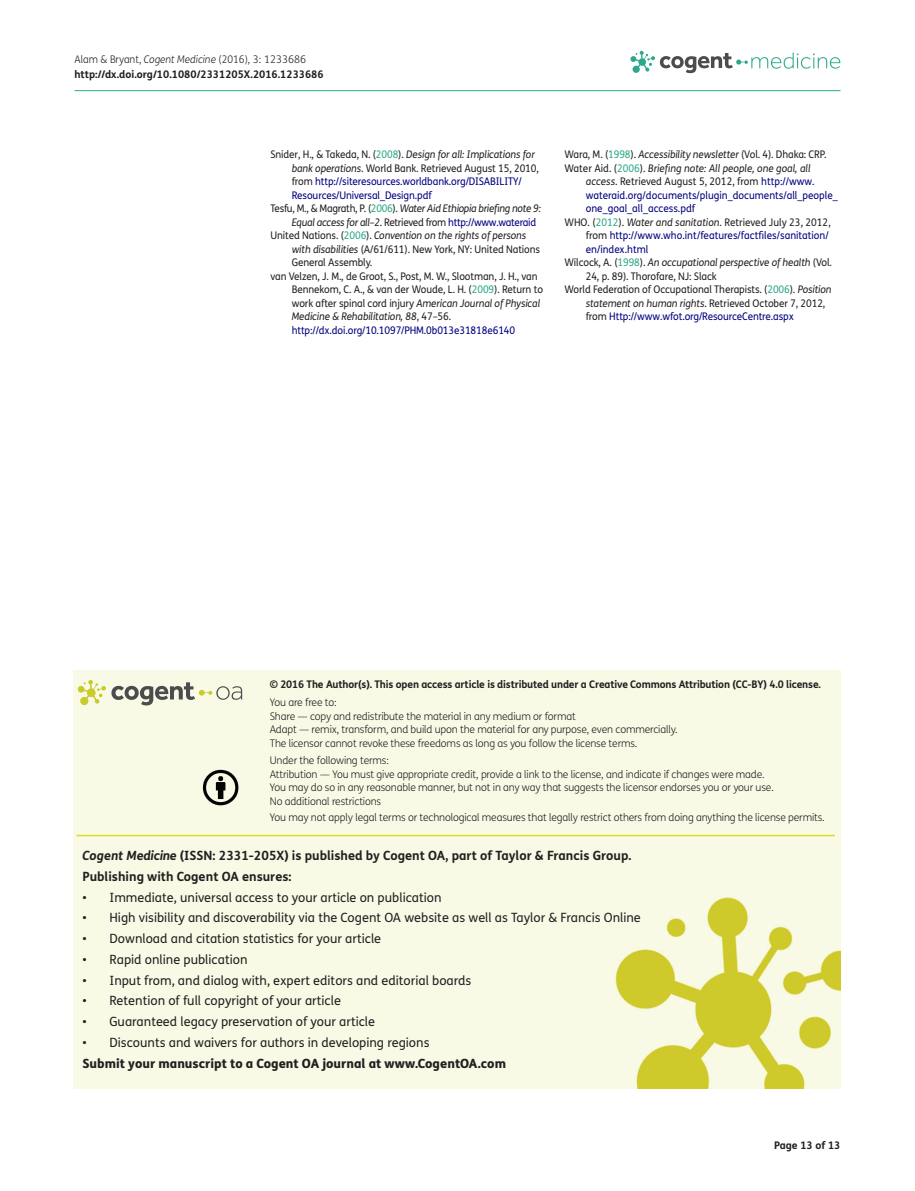
<style>
.page{position:relative;width:915px;height:1191px;background:#fff}
.page>*{position:absolute;margin:0;border:0;box-sizing:border-box;transform-origin:0 0}
.t1{font:12.75px "FS Me Pro";color:#231f20}
.t2{font:700 12.75px/20.7px "FS Me Pro";color:#231f20}
.t3{font:800 12.75px "FS Me Pro";color:#231f20}
.t4{font:300 10.5px/13.5px "FS Me Pro";letter-spacing:-.015em;color:#231f20}
.t5{font:10.5px "FS Me Pro";letter-spacing:-.01em;color:#231f20;scale:.95 1}
.t6{font:10.5px "FS Me Pro";letter-spacing:-.01em;color:#000080;scale:.95 1}
.t7{font:italic 10.5px/13.5px "FS Me Pro";letter-spacing:-.01em;color:#231f20;scale:.95 1}
.t8{font:700 10.5px/15px "FS Me Pro";letter-spacing:-.015em;color:#231f20}
.t9{font:italic 10.5px "FS Me Pro";letter-spacing:-.03em;color:#231f20;scale:.95 1}
.s1{font-weight:300}
.s2{font-weight:300;font-style:italic}
.s3{font-style:normal}
.s4{font-style:normal;color:#2ca88a}
.s5{font-style:italic}
.s6{color:#231f20}
.s7{font-style:normal;color:#000080}
.s8{color:#2ca88a}
.s9{color:#000080}
</style>
<div class="page">
<hr style="left:74px;top:90px;width:766px;height:1px;background:#2ca88a">
<svg style="left:630px;top:51px;width:210px;height:22px"></svg>
<div style="left:74px;top:671px;width:766px;height:417px;background:#f9fae6"></div>
<svg style="left:78px;top:680px;width:164px;height:25px"></svg>
<svg style="left:203px;top:770px;width:35px;height:35px"></svg>
<hr style="left:77px;top:835px;width:757px;height:1px;background:#dcdc1e">
<p class="t8" style="left:74px;top:51px;width:251px"><span class="s1">Alam &amp; Bryant,</span> <span class="s2">Cogent Medicine</span> <span class="s1">(2016), 3: 1233686 </span>http://dx.doi.org/10.1080/2331205X.2016.1233686</p>
<p class="t7" style="left:270px;top:147px;width:279px"><span class="s3">Snider, H., &amp; Takeda, N. (</span><span class="s4">2008</span><span class="s3">).</span> Design for all: Implications for</p>
<p class="t5" style="left:292px;top:161px;width:261px"><span class="s5">bank operations</span>. World Bank. Retrieved August 15, 2010,</p>
<p class="t6" style="left:292px;top:174px;width:244px"><span class="s6">from</span> http://siteresources.worldbank.org/DISABILITY/</p>
<p class="t6" style="left:292px;top:188px;width:149px">Resources/Universal_Design.pdf</p>
<p class="t9" style="left:270px;top:201px;width:286px"><span class="s3">Tesfu, M., &amp; Magrath, P. (</span><span class="s4">2006</span><span class="s3">).</span> Water Aid Ethiopia briefing note 9:</p>
<p class="t9" style="left:292px;top:215px;width:259px">Equal access for all–2<span class="s3">. Retrieved from</span> <span class="s7">http://www.wateraid</span></p>
<p class="t7" style="left:270px;top:228px;width:271px"><span class="s3">United Nations. (</span><span class="s4">2006</span><span class="s3">).</span> Convention on the rights of persons</p>
<p class="t5" style="left:292px;top:242px;width:263px"><span class="s5">with disabilities</span> (A/61/611). New York, NY: United Nations</p>
<p class="t5" style="left:292px;top:255px;width:86px">General Assembly.</p>
<p class="t5" style="left:270px;top:269px;width:282px">van Velzen, J. M., de Groot, S., Post, M. W., Slootman, J. H., van</p>
<p class="t5" style="left:292px;top:282px;width:266px">Bennekom, C. A., &amp; van der Woude, L. H. (<span class="s8">2009</span>). Return to</p>
<p class="t5" style="left:292px;top:296px;width:263px">work after spinal cord injury <span class="s5">American Journal of Physical</span></p>
<p class="t7" style="left:292px;top:309px;width:169px">Medicine &amp; Rehabilitation, 88<span class="s3">, 47–56.</span></p>
<p class="t6" style="left:292px;top:323px;width:237px">http://dx.doi.org/10.1097/PHM.0b013e31818e6140</p>
<p class="t7" style="left:564px;top:147px;width:277px"><span class="s3">Wara, M. (</span><span class="s4">1998</span><span class="s3">).</span> Accessibility newsletter <span class="s3">(Vol. 4). Dhaka: CRP.<br>Water Aid. (</span><span class="s4">2006</span><span class="s3">).</span> Briefing note: All people, one goal, all</p>
<p class="t5" style="left:585px;top:174px;width:242px"><span class="s5">access</span>. Retrieved August 5, 2012, from <span class="s9">http://www.</span></p>
<p class="t6" style="left:585px;top:188px;width:267px">wateraid.org/documents/plugin_documents/all_people_</p>
<p class="t6" style="left:585px;top:201px;width:116px">one_goal_all_access.pdf</p>
<p class="t5" style="left:564px;top:215px;width:282px">WHO. (<span class="s8">2012</span>). <span class="s5">Water and sanitation</span>. Retrieved July 23, 2012,</p>
<p class="t6" style="left:585px;top:228px;width:257px"><span class="s6">from</span> http://www.who.int/features/factfiles/sanitation/</p>
<p class="t6" style="left:585px;top:242px;width:67px">en/index.html</p>
<p class="t7" style="left:564px;top:255px;width:283px"><span class="s3">Wilcock, A. (</span><span class="s4">1998</span><span class="s3">).</span> An occupational perspective of health <span class="s3">(Vol.</span></p>
<p class="t5" style="left:585px;top:269px;width:139px">24, p. 89). Thorofare, NJ: Slack</p>
<p class="t5" style="left:564px;top:282px;width:282px">World Federation of Occupational Therapists. (<span class="s8">2006</span>). <span class="s5">Position</span></p>
<p class="t5" style="left:585px;top:296px;width:253px"><span class="s5">statement on human rights</span>. Retrieved October 7, 2012,</p>
<p class="t6" style="left:585px;top:309px;width:220px"><span class="s6">from</span> Http://www.wfot.org/ResourceCentre.aspx</p>
<p class="t8" style="left:270px;top:676px;width:552px">© 2016 The Author(s). This open access article is distributed under a Creative Commons Attribution (CC-BY) 4.0 license.</p>
<p class="t4" style="left:270px;top:695px;width:409px">You are free to:<br>Share — copy and redistribute the material in any medium or format<br>Adapt — remix, transform, and build upon the material for any purpose, even commercially.<br>The licensor cannot revoke these freedoms as long as you follow the license terms.</p>
<p class="t4" style="left:270px;top:753px;width:505px">Under the following terms:<br>Attribution — You must give appropriate credit, provide a link to the license, and indicate if changes were made.<br>You may do so in any reasonable manner, but not in any way that suggests the licensor endorses you or your use.<br>No additional restrictions</p>
<p class="t4" style="left:270px;top:810px;width:556px">You may not apply legal terms or technological measures that legally restrict others from doing anything the license permits.</p>
<p class="t2" style="left:82px;top:844px;width:550px"><span class="s5">Cogent Medicine</span> (ISSN: 2331-205X) is published by Cogent OA, part of Taylor &amp; Francis Group.<br>Publishing with Cogent OA ensures:</p>
<p class="t1" style="left:82px;top:888px;width:360px">• Immediate, universal access to your article on publication</p>
<p class="t1" style="left:82px;top:909px;width:559px">• High visibility and discoverability via the Cogent OA website as well as Taylor &amp; Francis Online</p>
<p class="t1" style="left:82px;top:930px;width:300px">• Download and citation statistics for your article</p>
<p class="t1" style="left:82px;top:950px;width:166px">• Rapid online publication</p>
<p class="t1" style="left:82px;top:971px;width:390px">• Input from, and dialog with, expert editors and editorial boards</p>
<p class="t1" style="left:82px;top:992px;width:260px">• Retention of full copyright of your article</p>
<p class="t1" style="left:82px;top:1013px;width:294px">• Guaranteed legacy preservation of your article</p>
<p class="t1" style="left:82px;top:1033px;width:348px">• Discounts and waivers for authors in developing regions</p>
<p class="t3" style="left:82px;top:1053px;width:425px">Submit your manuscript to a Cogent OA journal at www.CogentOA.com</p>
<p class="t8" style="left:773px;top:1137px;width:68px">Page 13 of 13</p>
</div>
